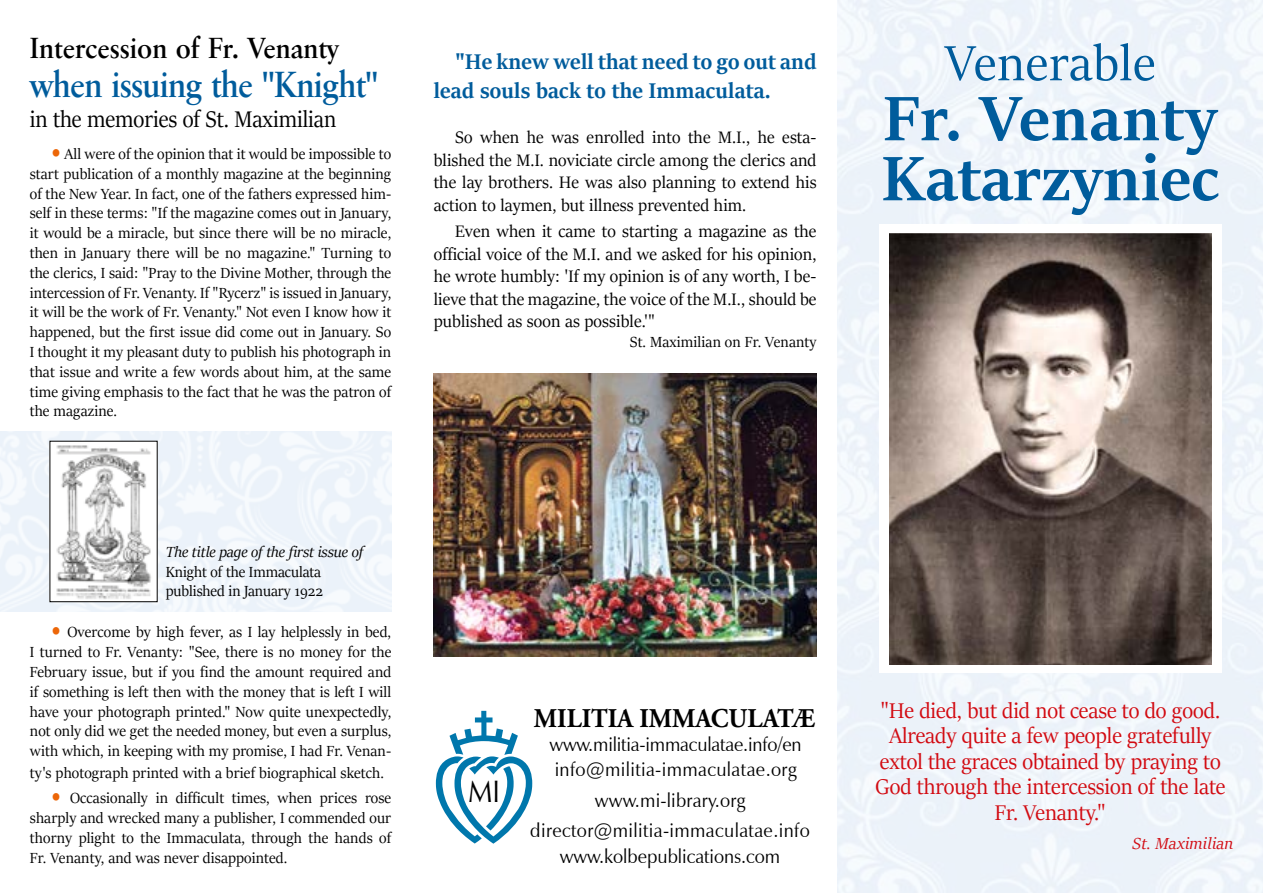
<style>
.page{position:relative;width:1263px;height:893px;background:#fff}
.page>*{position:absolute;margin:0;border:0;box-sizing:border-box;transform-origin:0 0}
.t1{font:700 70.5px/60px "Sitka Banner";letter-spacing:.01em;color:#005c9c}
.t2{font:55.5px "Sitka Banner";letter-spacing:.02em;color:#005c9c}
.t3{font:500 37.5px "Sabius TEE";letter-spacing:-.02em;color:#005c9c;scale:.9 1}
.t4{font:31.05px "Zapf Humanist 601 BT";color:#000;scale:.88 1}
.t5{font:500 30px "Sabius TEE";color:#000;scale:.93 1}
.t6{font:700 27px "Adobe Garamond Pro";color:#000;scale:.95 1}
.t7{font:25.5px "Sitka Banner";color:#000;scale:.93 1}
.t8{font:24px/25.5px "Sitka Banner";color:#d20a11;text-align:center}
.t9{font:700 24px/28.8px "Sitka Banner";letter-spacing:.01em;color:#005c9c}
.t10{font:19.5px/29.8px "Zapf Humanist 601 L2";letter-spacing:.01em;color:#000;text-align:center;scale:.95 1}
.t11{font:19.5px/25.5px "Zapf Humanist 601 L2";letter-spacing:-.01em;color:#000;scale:.95 1}
.t12{font:18.75px/22.5px "Sitka Banner";letter-spacing:.01em;color:#000;text-align:justify}
.t13{font:italic 18px "Sitka Banner";letter-spacing:.02em;color:#d20a11}
.t14{font:16.5px/19.8px "Sitka Banner";letter-spacing:.01em;color:#000;text-align:justify}
.t15{font:italic 16.5px "Sitka Banner";color:#000}
.s1{font-family:"Minion Pro";font-size:28.5px;color:#ec6608}
</style>
<div class="page">
<svg style="left:436px;top:711px;width:96px;height:133px"></svg>
<img style="left:889px;top:234px;width:322px;height:430px">
<img style="left:434px;top:373px;width:382px;height:283px">
<img style="left:0;top:432px;width:391px;height:179px">
<img style="left:52px;top:443px;width:103px;height:157px">
<h3 class="t5" style="left:30px;top:31px;width:334px">Intercession of Fr. Venanty</h3>
<h3 class="t3" style="left:30px;top:62px;width:389px">when issuing the "Knight"</h3>
<h3 class="t7" style="left:30px;top:101px;width:331px">in the memories of St. Maximilian</h3>
<p class="t14" style="left:30px;top:143px;width:363px;text-indent:21px"><span class="s1">•</span> All were of the opinion that it would be impossible to start publication of a monthly magazine at the beginning of the New Year. In fact, one of the fathers expressed him&shy;self in these terms: "If the magazine comes out in January, it would be a miracle, but since there will be no miracle, then in January there will be no magazine." Turning to the clerics, I said: "Pray to the Divine Mother, through the intercession of Fr. Venanty. If "Rycerz" is issued in January, it will be the work of Fr. Venanty." Not even I know how it happened, but the first issue did come out in January. So I thought it my pleasant duty to publish his photograph in that issue and write a few words about him, at the same time giving emphasis to the fact that he was the patron of the magazine.</p>
<h3 class="t9" style="left:434px;top:46px;width:384px;text-indent:21px">"He knew well that need to go out and lead souls back to the Immaculata.</h3>
<p class="t12" style="left:434px;top:125px;width:384px;text-indent:21px">So when he was enrolled into the M.I., he esta&shy;blished the M.I. noviciate circle among the clerics and the lay brothers. He was also planning to extend his action to laymen, but illness prevented him.</p>
<p class="t12" style="left:434px;top:219px;width:384px;text-indent:21px">Even when it came to starting a magazine as the official voice of the M.I. and we asked for his opinion, he wrote humbly: 'If my opinion is of any worth, I be&shy;lieve that the magazine, the voice of the M.I., should be published as soon as possible.'"</p>
<p class="t14" style="left:630px;top:331px;width:188px">St. Maximilian on Fr. Venanty</p>
<p class="t15" style="left:166px;top:540px;width:199px">The title page of the first issue of</p>
<p class="t14" style="left:166px;top:561px;width:159px">Knight of the Immaculata published in January 1922</p>
<p class="t14" style="left:30px;top:622px;width:363px;text-indent:21px"><span class="s1">•</span> Overcome by high fever, as I lay helplessly in bed, I turned to Fr. Venanty: "See, there is no money for the February issue, but if you find the amount required and if something is left then with the money that is left I will have your photograph printed." Now quite unexpectedly, not only did we get the needed money, but even a surplus, with which, in keeping with my promise, I had Fr. Venan-</p>
<p class="t14" style="left:30px;top:762px;width:356px">ty's photograph printed with a brief biographical sketch.</p>
<p class="t14" style="left:30px;top:788px;width:363px;text-indent:21px"><span class="s1">•</span> Occasionally in difficult times, when prices rose sharply and wrecked many a publisher, I commended our thorny plight to the Immaculata, through the hands of Fr. Venanty, and was never disappointed.</p>
<h3 class="t4" style="left:468px;top:772px;width:38px">MI</h3>
<h3 class="t6" style="left:534px;top:702px;width:298px">MILITIA IMMACULATÆ</h3>
<p class="t11" style="left:549px;top:731px;width:267px">www.militia-immaculatae.info/en info@militia-immaculatae.org</p>
<p class="t10" style="left:530px;top:785px;width:296px">www.mi-library.org director@militia-immaculatae.info</p>
<p class="t10" style="left:560px;top:841px;width:233px">www.kolbepublications.com</p>
<h2 class="t2" style="left:945px;top:25px;width:211px">Venerable</h2>
<h1 class="t1" style="left:882px;top:85px;width:338px">Fr. Venanty<br>Katarzyniec</h1>
<h3 class="t8" style="left:875px;top:697px;width:352px">"He died, but did not cease to do good.<br>Already quite a few people gratefully extol the graces obtained by praying to God through the intercession of the late Fr. Venanty."</h3>
<p class="t13" style="left:1132px;top:831px;width:102px">St. Maximilian</p>
</div>
